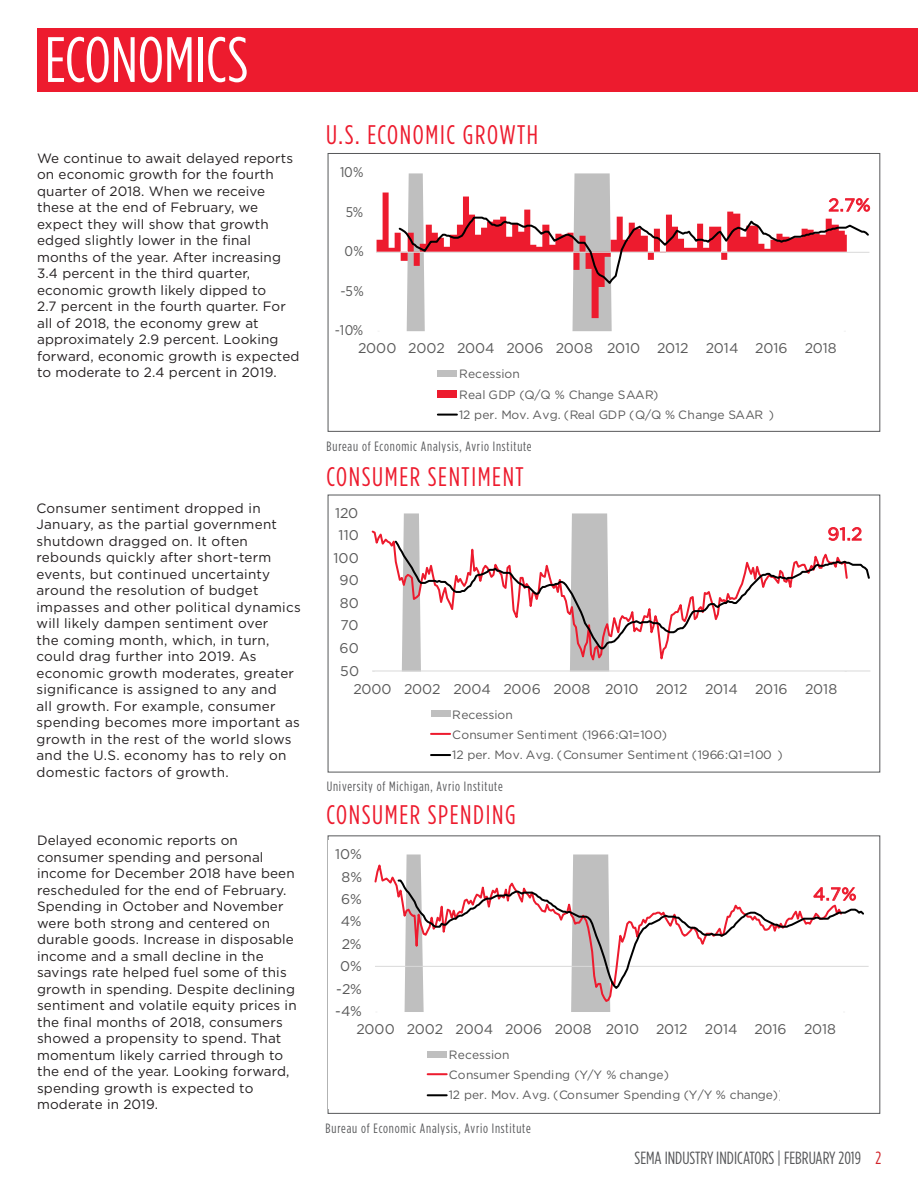
<style>
.page{position:relative;width:918px;height:1188px;background:#fff}
.page>*{position:absolute;margin:0;border:0;box-sizing:border-box;transform-origin:0 0}
.t1{font:63.9px "Gotham Condensed";color:#fff}
.t2{font:26.85px "Gotham Condensed";letter-spacing:.06em;color:#ed1b2e}
.t3{font:17.7px "Gotham Condensed";color:#57585a}
.t4{font:17.7px "Gotham";color:#ed1b2e}
.t5{font:14.1px "Gotham";color:#595959}
.t6{font:14.1px "Gotham Narrow";color:#595959}
.t7{font:13.5px/16.5px "Gotham";letter-spacing:.01em;color:#231f20}
.t8{font:13.5px "Gotham Condensed";letter-spacing:.06em;color:#57585a}
.t9{font:12.15px/20.1px "Gotham";letter-spacing:-.01em;color:#595959}
.t10{font:12px/20.1px "Gotham";color:#595959}
.s1{color:#d1232a}
</style>
<div class="page">
<svg style="left:404px;top:854px;width:207px;height:158px"></svg>
<hr style="left:375px;top:966px;width:494px;height:1px;background:#d9d9d9">
<svg style="left:374px;top:858px;width:238px;height:146px"></svg>
<svg style="left:397px;top:879px;width:467px;height:112px"></svg>
<div style="left:428px;top:1051px;width:19px;height:6px;background:#bfbfbf"></div>
<svg style="left:428px;top:1073px;width:19px;height:2px"></svg>
<svg style="left:428px;top:1094px;width:19px;height:2px"></svg>
<svg style="left:403px;top:513px;width:205px;height:14px"></svg>
<hr style="left:372px;top:670px;width:498px;height:1px;background:#d9d9d9">
<svg style="left:372px;top:527px;width:477px;height:144px"></svg>
<svg style="left:828px;top:527px;width:34px;height:12px"></svg>
<svg style="left:393px;top:539px;width:477px;height:111px"></svg>
<div style="left:431px;top:711px;width:19px;height:6px;background:#bfbfbf"></div>
<svg style="left:431px;top:733px;width:19px;height:2px"></svg>
<svg style="left:431px;top:754px;width:19px;height:2px"></svg>
<svg style="left:382px;top:173px;width:230px;height:158px"></svg>
<svg style="left:377px;top:193px;width:235px;height:125px"></svg>
<hr style="left:376px;top:252px;width:493px;height:1px;background:#d9d9d9">
<svg style="left:397px;top:198px;width:474px;height:88px"></svg>
<div style="left:438px;top:370px;width:19px;height:6px;background:#bfbfbf"></div>
<div style="left:438px;top:390px;width:19px;height:8px;background:#ed1b2e"></div>
<svg style="left:438px;top:414px;width:19px;height:2px"></svg>
<div style="left:328px;top:153px;width:552px;height:279px;border:1px solid #57585a"></div>
<div style="left:37px;top:28px;width:881px;height:63px;background:#ed1b2e"></div>
<p class="t1" style="left:45px;top:23px;width:205px">ECONOMICS</p>
<p class="t7" style="left:37px;top:149px;width:264px">We continue to await delayed reports on economic growth for the fourth quarter of 2018. When we receive these at the end of February, we expect they will show that growth edged slightly lower in the final months of the year. After increasing 3.4 percent in the third quarter, economic growth likely dipped to<br>2.7 percent in the fourth quarter. For all of 2018, the economy grew at approximately 2.9 percent. Looking forward, economic growth is expected to moderate to 2.4 percent in 2019.</p>
<p class="t7" style="left:37px;top:500px;width:266px">Consumer sentiment dropped in January, as the partial government shutdown dragged on. It often rebounds quickly after short-term events, but continued uncertainty around the resolution of budget impasses and other political dynamics will likely dampen sentiment over<br>the coming month, which, in turn, could drag further into 2019. As economic growth moderates, greater significance is assigned to any and<br>all growth. For example, consumer spending becomes more important as growth in the rest of the world slows and the U.S. economy has to rely on domestic factors of growth.</p>
<p class="t7" style="left:37px;top:832px;width:261px">Delayed economic reports on consumer spending and personal income for December 2018 have been rescheduled for the end of February.<br>Spending in October and November were both strong and centered on durable goods. Increase in disposable income and a small decline in the savings rate helped fuel some of this growth in spending. Despite declining sentiment and volatile equity prices in the final months of 2018, consumers showed a propensity to spend. That momentum likely carried through to the end of the year. Looking forward, spending growth is expected to moderate in 2019.</p>
<p class="t2" style="left:326px;top:120px;width:214px">U.S. ECONOMIC GROWTH</p>
<p class="t6" style="left:340px;top:164px;width:25px">10%</p>
<p class="t6" style="left:346px;top:203px;width:19px">5%</p>
<p class="t6" style="left:345px;top:242px;width:21px">0%</p>
<p class="t6" style="left:341px;top:282px;width:25px">-5%</p>
<p class="t6" style="left:335px;top:322px;width:30px">-10%</p>
<p class="t4" style="left:828px;top:194px;width:44px">2.7%</p>
<p class="t5" style="left:358px;top:339px;width:480px">2000 2002 2004 2006 2008 2010 2012 2014 2016 2018</p>
<p class="t10" style="left:459px;top:364px;width:316px">Recession<br>Real GDP (Q/Q % Change SAAR)<br>12 per. Mov. Avg. (Real GDP (Q/Q % Change SAAR))</p>
<p class="t8" style="left:327px;top:439px;width:207px">Bureau of Economic Analysis, Avrio Institute</p>
<p class="t2" style="left:326px;top:461px;width:199px">CONSUMER SENTIMENT</p>
<p class="t5" style="left:335px;top:503px;width:25px">120</p>
<p class="t5" style="left:339px;top:526px;width:22px">110</p>
<p class="t5" style="left:334px;top:549px;width:27px">100</p>
<p class="t5" style="left:340px;top:571px;width:21px">90</p>
<p class="t5" style="left:340px;top:594px;width:21px">80</p>
<p class="t5" style="left:340px;top:616px;width:20px">70</p>
<p class="t5" style="left:340px;top:639px;width:21px">60</p>
<p class="t5" style="left:340px;top:662px;width:21px">50</p>
<p class="t4" style="left:828px;top:523px;width:36px">91.2</p>
<p class="t5" style="left:353px;top:680px;width:335px">2000 2002 2004 2006 2008 2010 2012</p>
<p class="t5" style="left:705px;top:680px;width:84px">2014 2016</p>
<p class="t5" style="left:805px;top:680px;width:34px">2018</p>
<p class="t9" style="left:452px;top:704px;width:332px">Recession<br>Consumer Sentiment (1966:Q1=100)<br>12 per. Mov. Avg. (Consumer Sentiment (1966:Q1=100))</p>
<p class="t8" style="left:327px;top:779px;width:177px">University of Michigan, Avrio Institute</p>
<p class="t2" style="left:326px;top:800px;width:191px">CONSUMER SPENDING</p>
<p class="t5" style="left:335px;top:845px;width:28px">10%</p>
<p class="t5" style="left:341px;top:868px;width:22px">8%</p>
<p class="t5" style="left:341px;top:890px;width:22px">6%</p>
<p class="t5" style="left:341px;top:912px;width:22px">4%</p>
<p class="t5" style="left:342px;top:935px;width:21px">2%</p>
<p class="t5" style="left:340px;top:957px;width:23px">0%</p>
<p class="t5" style="left:336px;top:980px;width:27px">-2%</p>
<p class="t5" style="left:335px;top:1002px;width:28px">-4%</p>
<p class="t4" style="left:813px;top:883px;width:45px">4.7%</p>
<p class="t5" style="left:357px;top:1020px;width:481px">2000 2002 2004 2006 2008 2010 2012 2014 2016 2018</p>
<p class="t10" style="left:449px;top:1045px;width:337px">Recession<br>Consumer Spending (Y/Y % change)<br>12 per. Mov. Avg. (Consumer Spending (Y/Y % change))</p>
<p class="t8" style="left:326px;top:1121px;width:207px">Bureau of Economic Analysis, Avrio Institute</p>
<h3 class="t3" style="left:635px;top:1148px;width:248px">SEMA INDUSTRY INDICATORS | FEBRUARY 2019 <span class="s1">2</span></h3>
</div>
